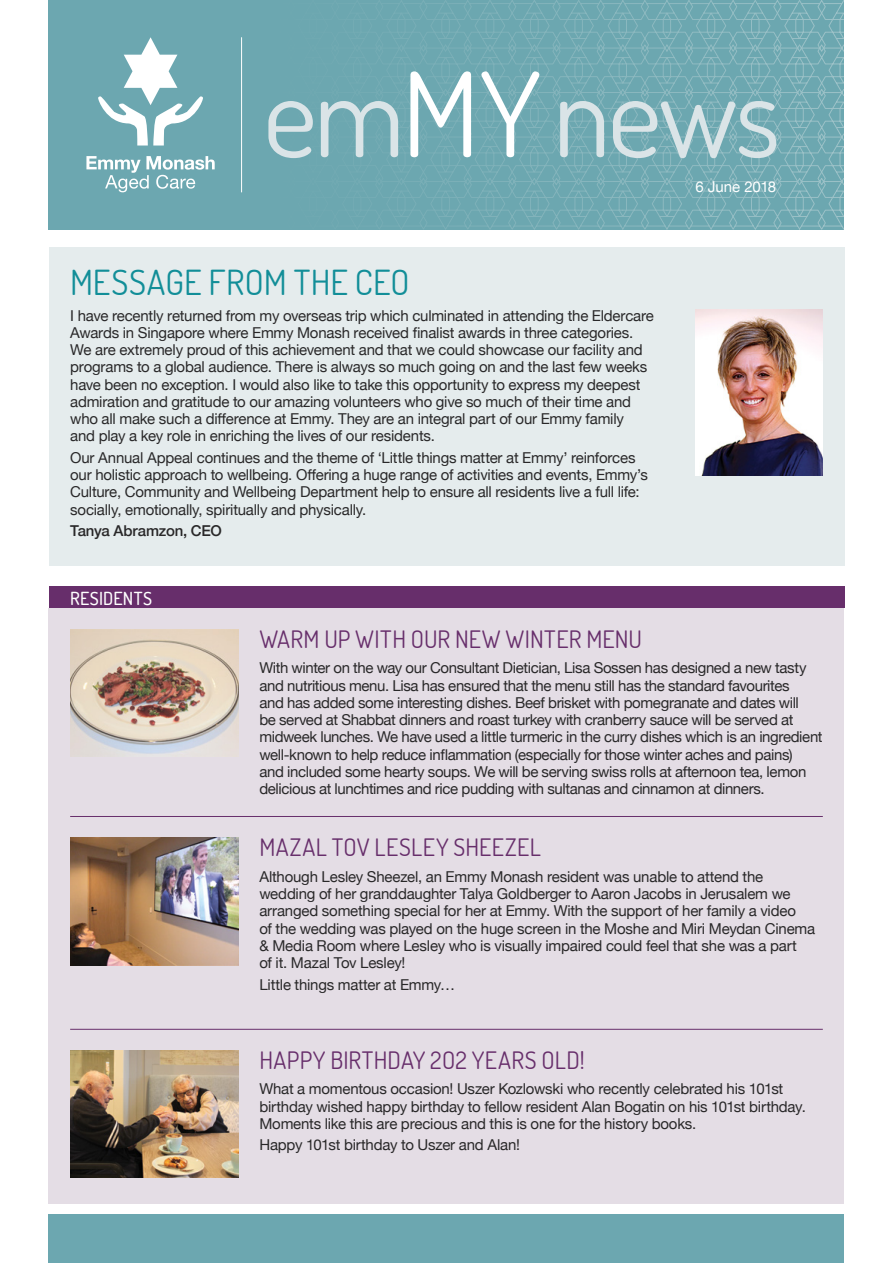
<style>
.page{position:relative;width:893px;height:1263px;background:#fff}
.page>*{position:absolute;margin:0;border:0;box-sizing:border-box;transform-origin:0 0}
.t1{font:34.5px "Dosis";letter-spacing:.005em;color:#128e98}
.t2{font:24px "Dosis";letter-spacing:.02em;color:#672e6b}
.t3{font:500 18px "Dosis";letter-spacing:.015em;color:#fff}
.t4{font:15px/17.2px "Helvetica Neue";letter-spacing:-.015em;color:#292829}
.t5{font:500 15px "Helvetica Neue";letter-spacing:-.015em;color:#292829}
.t6{font:15px "Helvetica Neue";letter-spacing:-.005em;color:#fff}
</style>
<div class="page">
<div style="left:49px;top:608px;width:795px;height:595px;background:#e4dde5"></div>
<div style="left:49px;top:0;width:795px;height:230px;background:#6ca7b0"></div>
<svg style="left:398px;top:186px;width:91px;height:44px"></svg>
<svg style="left:489px;top:0;width:88px;height:230px"></svg>
<svg style="left:577px;top:0;width:267px;height:230px"></svg>
<svg style="left:824px;top:3px;width:18px;height:1px"></svg>
<div style="left:49px;top:1214px;width:795px;height:49px;background:#6ca7b0"></div>
<img style="left:70px;top:838px;width:168px;height:127px">
<hr style="left:241px;top:37px;width:1px;height:155px;background:#fff">
<svg style="left:86px;top:37px;width:129px;height:155px"></svg>
<svg style="left:268px;top:0;width:271px;height:186px"></svg>
<svg style="left:560px;top:0;width:238px;height:186px"></svg>
<hr style="left:70px;top:816px;width:753px;height:1px;background:#672e6b">
<hr style="left:70px;top:1029px;width:753px;height:1px;background:#672e6b">
<img style="left:70px;top:629px;width:168px;height:128px">
<div style="left:49px;top:587px;width:795px;height:21px;background:#672e6b"></div>
<div style="left:49px;top:247px;width:795px;height:319px;background:#e5eced"></div>
<img style="left:70px;top:1050px;width:168px;height:128px">
<img style="left:695px;top:309px;width:128px;height:166px">
<h1 class="t1" style="left:70px;top:260px;width:341px">MESSAGE FROM THE CEO</h1>
<p class="t4" style="left:70px;top:307px;width:585px">I have recently returned from my overseas trip which culminated in attending the Eldercare Awards in Singapore where Emmy Monash received finalist awards in three categories.<br>We are extremely proud of this achievement and that we could showcase our facility and programs to a global audience. There is always so much going on and the last few weeks have been no exception. I would also like to take this opportunity to express my deepest admiration and gratitude to our amazing volunteers who give so much of their time and who all make such a difference at Emmy. They are an integral part of our Emmy family<br>and play a key role in enriching the lives of our residents.</p>
<p class="t4" style="left:70px;top:450px;width:579px">Our Annual Appeal continues and the theme of ‘Little things matter at Emmy’ reinforces our holistic approach to wellbeing. Offering a huge range of activities and events, Emmy’s Culture, Community and Wellbeing Department help to ensure all residents live a full life: socially, emotionally, spiritually and physically.</p>
<p class="t5" style="left:70px;top:519px;width:153px">Tanya Abramzon, CEO</p>
<p class="t3" style="left:70px;top:586px;width:83px">RESIDENTS</p>
<p class="t6" style="left:695px;top:176px;width:82px">6 June 2018</p>
<h2 class="t2" style="left:259px;top:623px;width:384px">WARM UP WITH OUR NEW WINTER MENU</h2>
<p class="t4" style="left:259px;top:660px;width:565px">With winter on the way our Consultant Dietician, Lisa Sossen has designed a new tasty and nutritious menu. Lisa has ensured that the menu still has the standard favourites<br>and has added some interesting dishes. Beef brisket with pomegranate and dates will<br>be served at Shabbat dinners and roast turkey with cranberry sauce will be served at midweek lunches. We have used a little turmeric in the curry dishes which is an ingredient well-known to help reduce inflammation (especially for those winter aches and pains)<br>and included some hearty soups. We will be serving swiss rolls at afternoon tea, lemon delicious at lunchtimes and rice pudding with sultanas and cinnamon at dinners.</p>
<h2 class="t2" style="left:259px;top:831px;width:283px">MAZAL TOV LESLEY SHEEZEL</h2>
<p class="t4" style="left:259px;top:869px;width:557px">Although Lesley Sheezel, an Emmy Monash resident was unable to attend the wedding of her granddaughter Talya Goldberger to Aaron Jacobs in Jerusalem we arranged something special for her at Emmy. With the support of her family a video<br>of the wedding was played on the huge screen in the Moshe and Miri Meydan Cinema &amp; Media Room where Lesley who is visually impaired could feel that she was a part<br>of it. Mazal Tov Lesley!</p>
<p class="t4" style="left:259px;top:976px;width:197px">Little things matter at Emmy…</p>
<h2 class="t2" style="left:259px;top:1044px;width:327px">HAPPY BIRTHDAY 2O2 YEARS OLD!</h2>
<p class="t4" style="left:259px;top:1081px;width:548px">What a momentous occasion! Uszer Kozlowski who recently celebrated his 101st birthday wished happy birthday to fellow resident Alan Bogatin on his 101st birthday.<br>Moments like this are precious and this is one for the history books.</p>
<p class="t4" style="left:259px;top:1137px;width:262px">Happy 101st birthday to Uszer and Alan!</p>
</div>
